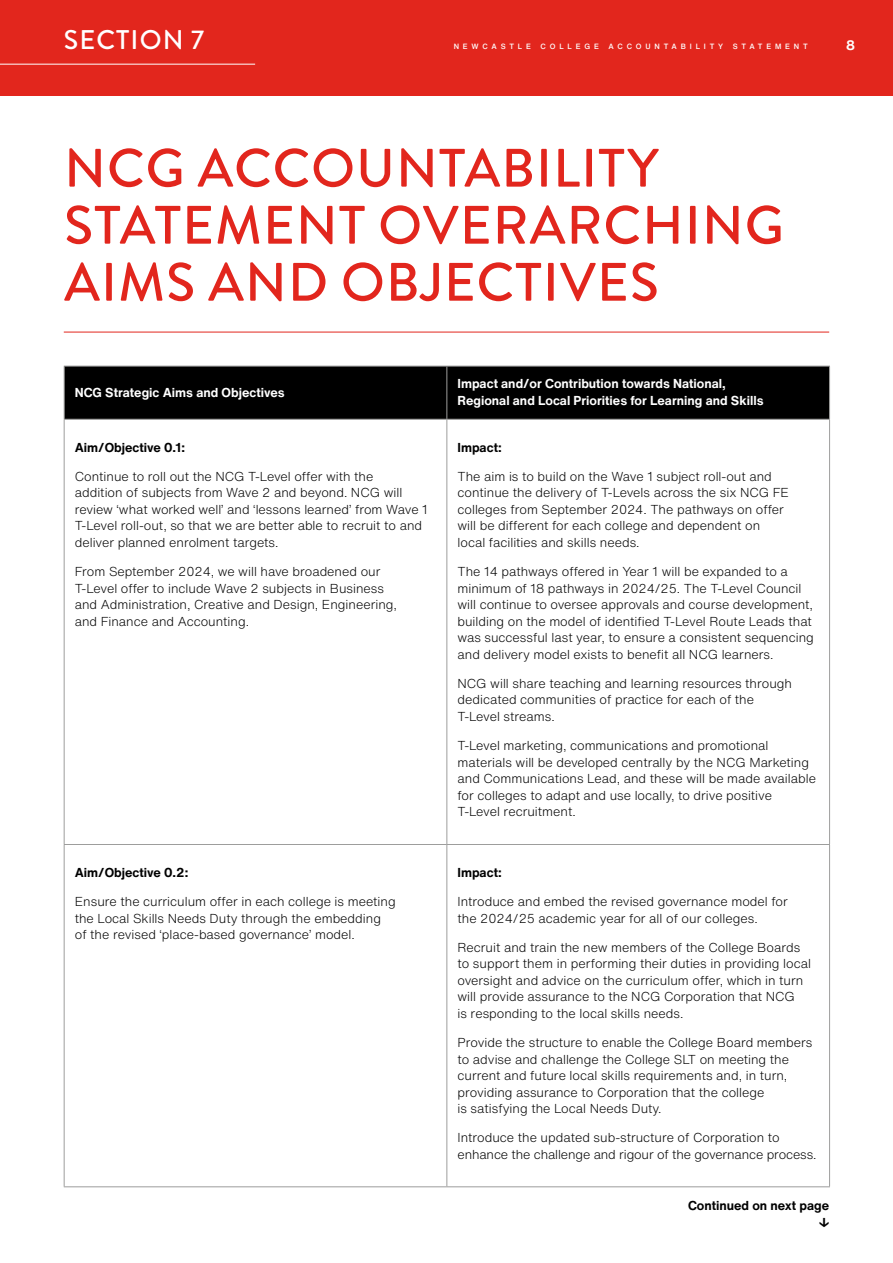
<style>
.page{position:relative;width:893px;height:1263px;background:#fff}
.page>*{position:absolute;margin:0;border:0;box-sizing:border-box;transform-origin:0 0}
.t1{font:500 54px/57px "Brandon Grotesque";letter-spacing:.02em;color:#e2261d}
.t2{font:500 27px "Brandon Grotesque";letter-spacing:.04em;color:#fff}
.t3{font:700 13.5px "Helvetica Now Text";color:#fff}
.t4{font:300 12.75px/16.5px "Helvetica Now Text";color:#000}
.t5{font:700 12.75px/16.5px "Helvetica Now Text";color:#fff}
.t6{font:700 12.75px/16.5px "Helvetica Now Text";color:#000;text-align:right}
.t7{font:500 7.5px "Helvetica Now Text";letter-spacing:.51em;color:#fff}
</style>
<div class="page">
<div style="left:0;top:0;width:893px;height:96px;background:#e2261d"></div>
<hr style="left:64px;top:332px;width:765px;height:1px;background:#e2261d">
<div style="left:65px;top:367px;width:764px;height:52px;background:#000"></div>
<hr style="left:64px;top:366px;width:383px;height:1px;background:#9d9d9c">
<hr style="left:64px;top:366px;width:1px;height:53px;background:#9d9d9c">
<hr style="left:447px;top:366px;width:383px;height:1px;background:#9d9d9c">
<hr style="left:446px;top:366px;width:1px;height:53px;background:#9d9d9c">
<hr style="left:829px;top:366px;width:1px;height:53px;background:#9d9d9c">
<hr style="left:64px;top:419px;width:383px;height:1px;background:#9d9d9c">
<hr style="left:64px;top:420px;width:1px;height:424px;background:#9d9d9c">
<hr style="left:447px;top:419px;width:383px;height:1px;background:#9d9d9c">
<hr style="left:446px;top:420px;width:1px;height:424px;background:#9d9d9c">
<hr style="left:829px;top:420px;width:1px;height:424px;background:#9d9d9c">
<hr style="left:64px;top:844px;width:383px;height:1px;background:#9d9d9c">
<hr style="left:64px;top:845px;width:1px;height:341px;background:#9d9d9c">
<hr style="left:447px;top:844px;width:383px;height:1px;background:#9d9d9c">
<hr style="left:446px;top:845px;width:1px;height:341px;background:#9d9d9c">
<hr style="left:829px;top:845px;width:1px;height:341px;background:#9d9d9c">
<hr style="left:64px;top:1186px;width:383px;height:1px;background:#9d9d9c">
<hr style="left:447px;top:1186px;width:383px;height:1px;background:#9d9d9c">
<hr style="left:0;top:64px;width:255px;height:1px;background:#fff">
<h2 class="t2" style="left:64px;top:21px;width:141px">SECTION 7</h2>
<p class="t7" style="left:454px;top:41px;width:79px">NEWCASTLE</p>
<p class="t7" style="left:541px;top:41px;width:60px">COLLEGE</p>
<p class="t7" style="left:608px;top:41px;width:116px">ACCOUNTABILITY</p>
<p class="t7" style="left:733px;top:41px;width:77px">STATEMENT</p>
<p class="t3" style="left:846px;top:36px;width:10px">8</p>
<h1 class="t1" style="left:64px;top:140px;width:721px">NCG ACCOUNTABILITY<br>STATEMENT OVERARCHING<br>AIMS AND OBJECTIVES</h1>
<p class="t5" style="left:75px;top:384px;width:212px">NCG Strategic Aims and Objectives</p>
<p class="t5" style="left:457px;top:376px;width:308px">Impact and/or Contribution towards National,<br>Regional and Local Priorities for Learning and Skills</p>
<p class="t6" style="left:75px;top:439px;width:112px">Aim/Objective 0.1:</p>
<p class="t4" style="left:75px;top:468px;width:355px">Continue to roll out the NCG T-Level offer with the<br>addition of subjects from Wave 2 and beyond. NCG will review ‘what worked well’ and ‘lessons learned’ from Wave 1<br>T-Level roll-out, so that we are better able to recruit to and deliver planned enrolment targets.</p>
<p class="t4" style="left:75px;top:563px;width:324px">From September 2024, we will have broadened our T-Level offer to include Wave 2 subjects in Business and Administration, Creative and Design, Engineering, and Finance and Accounting.</p>
<p class="t6" style="left:457px;top:439px;width:46px">Impact:</p>
<p class="t4" style="left:457px;top:468px;width:333px">The aim is to build on the Wave 1 subject roll-out and continue the delivery of T-Levels across the six NCG FE colleges from September 2024. The pathways on offer will be different for each college and dependent on local facilities and skills needs.</p>
<p class="t4" style="left:457px;top:563px;width:358px">The 14 pathways offered in Year 1 will be expanded to a minimum of 18 pathways in 2024/25. The T-Level Council will continue to oversee approvals and course development, building on the model of identified T-Level Route Leads that was successful last year, to ensure a consistent sequencing and delivery model exists to benefit all NCG learners.</p>
<p class="t4" style="left:457px;top:675px;width:336px">NCG will share teaching and learning resources through dedicated communities of practice for each of the<br>T-Level streams.</p>
<p class="t4" style="left:457px;top:737px;width:360px">T-Level marketing, communications and promotional materials will be developed centrally by the NCG Marketing and Communications Lead, and these will be made available for colleges to adapt and use locally, to drive positive T-Level recruitment.</p>
<p class="t6" style="left:75px;top:864px;width:115px">Aim/Objective 0.2:</p>
<p class="t4" style="left:75px;top:893px;width:322px">Ensure the curriculum offer in each college is meeting the Local Skills Needs Duty through the embedding of the revised ‘place-based governance’ model.</p>
<p class="t6" style="left:457px;top:864px;width:46px">Impact:</p>
<p class="t4" style="left:457px;top:893px;width:332px">Introduce and embed the revised governance model for the 2024/25 academic year for all of our colleges.</p>
<p class="t4" style="left:457px;top:939px;width:355px">Recruit and train the new members of the College Boards to support them in performing their duties in providing local oversight and advice on the curriculum offer, which in turn will provide assurance to the NCG Corporation that NCG<br>is responding to the local skills needs.</p>
<p class="t4" style="left:457px;top:1034px;width:356px">Provide the structure to enable the College Board members to advise and challenge the College SLT on meeting the current and future local skills requirements and, in turn, providing assurance to Corporation that the college<br>is satisfying the Local Needs Duty.</p>
<p class="t4" style="left:457px;top:1129px;width:361px">Introduce the updated sub-structure of Corporation to enhance the challenge and rigour of the governance process.</p>
<p class="t6" style="left:688px;top:1198px;width:143px">Continued on next page ↓</p>
</div>
